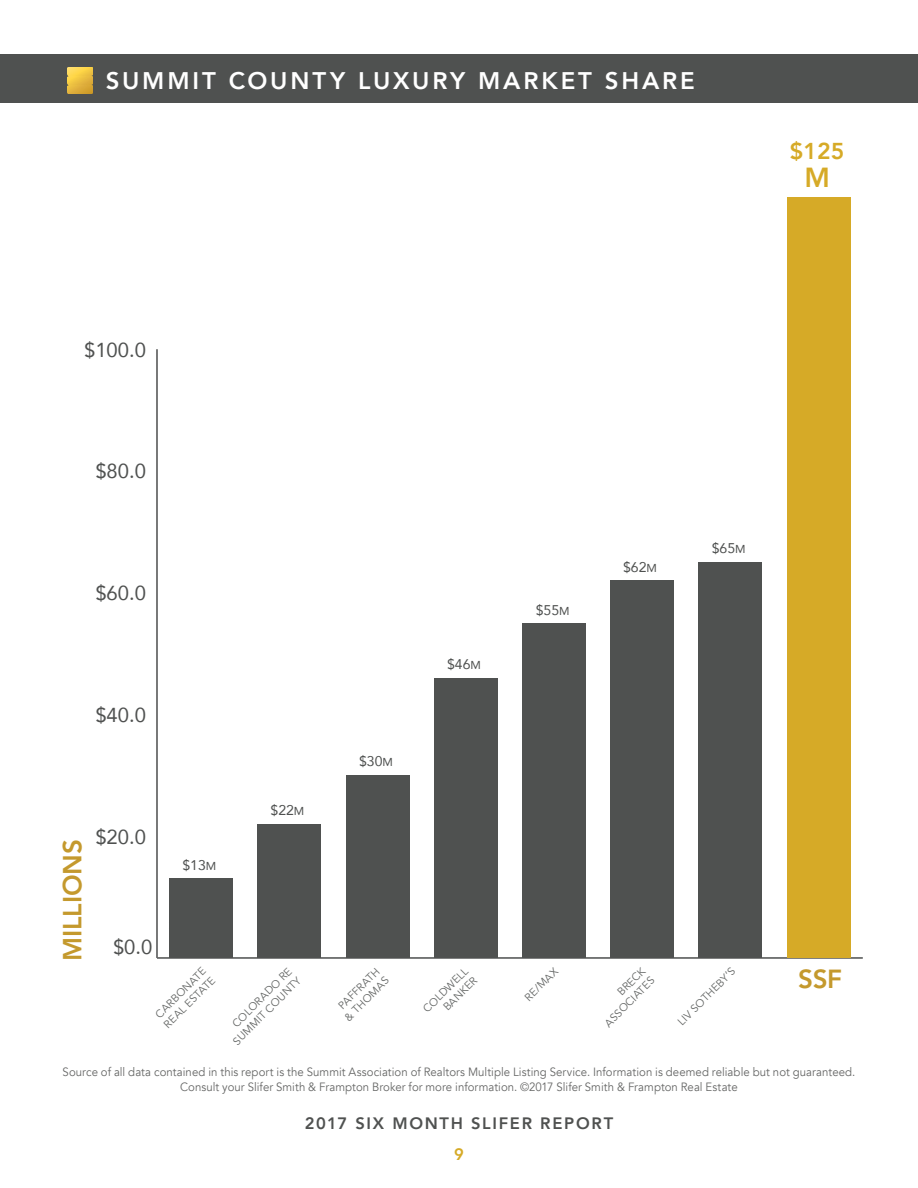
<style>
.page{position:relative;width:918px;height:1188px;background:#fff}
.page>*{position:absolute;margin:0;border:0;box-sizing:border-box;transform-origin:0 0}
.t1{font:800 27.6px "Avenir";color:#d6aa27}
.t2{font:800 25.95px "Avenir LT Std";letter-spacing:-.005em;color:#c4992d}
.t3{font:800 24px "Avenir";letter-spacing:.12em;color:#fff}
.t4{font:800 22.95px "Avenir";color:#d6aa27}
.t5{font:20.25px "Avenir";color:#4f5150}
.t6{font:800 16.5px "Avenir";letter-spacing:.1em;color:#4f5150}
.t7{font:800 16.5px "Avenir";color:#d6aa27}
.t8{font:14.1px "Avenir";color:#4f5150}
.t9{font:12px/15px "Avenir";letter-spacing:.005em;color:#666766;text-align:center;scale:.95 1}
.t10{font:10.8px/13px "Avenir";color:#646665;text-align:right}
.s1{font-size:11.55px}
</style>
<div class="page">
<div style="left:0;top:54px;width:918px;height:48px;background:#4f5150"></div>
<svg style="left:68px;top:67px;width:25px;height:26px"></svg>
<hr style="left:157px;top:957px;width:706px;height:2px;background:#646665">
<hr style="left:156px;top:349px;width:2px;height:609px;background:#646665">
<div style="left:169px;top:879px;width:64px;height:79px;background:#4f5150"></div>
<div style="left:258px;top:824px;width:63px;height:134px;background:#4f5150"></div>
<div style="left:346px;top:775px;width:63px;height:183px;background:#4f5150"></div>
<div style="left:434px;top:678px;width:64px;height:280px;background:#4f5150"></div>
<div style="left:522px;top:623px;width:64px;height:335px;background:#4f5150"></div>
<div style="left:610px;top:581px;width:64px;height:377px;background:#4f5150"></div>
<div style="left:699px;top:562px;width:63px;height:396px;background:#4f5150"></div>
<div style="left:787px;top:197px;width:63px;height:761px;background:#d6aa27"></div>
<h3 class="t3" style="left:106px;top:65px;width:591px">SUMMIT COUNTY LUXURY MARKET SHARE</h3>
<h3 class="t4" style="left:790px;top:136px;width:56px">$125</h3>
<h1 class="t1" style="left:804px;top:159px;width:27px">M</h1>
<h3 class="t5" style="left:84px;top:336px;width:63px">$100.0</h3>
<h3 class="t5" style="left:95px;top:458px;width:52px">$80.0</h3>
<h3 class="t5" style="left:95px;top:580px;width:52px">$60.0</h3>
<p class="t8" style="left:536px;top:601px;width:35px">$55<span class="s1">M</span></p>
<p class="t8" style="left:623px;top:558px;width:35px">$62<span class="s1">M</span></p>
<p class="t8" style="left:712px;top:539px;width:35px">$65<span class="s1">M</span></p>
<h3 class="t5" style="left:95px;top:702px;width:52px">$40.0</h3>
<p class="t8" style="left:359px;top:752px;width:35px">$30<span class="s1">M</span></p>
<p class="t8" style="left:447px;top:655px;width:35px">$46<span class="s1">M</span></p>
<h2 class="t2" style="left:57px;top:961px;width:123px;rotate:-90deg">MILLIONS</h2>
<h3 class="t5" style="left:95px;top:823px;width:52px">$20.0</h3>
<h3 class="t5" style="left:113px;top:934px;width:41px">$0.0</h3>
<p class="t8" style="left:183px;top:856px;width:35px">$13<span class="s1">M</span></p>
<p class="t8" style="left:271px;top:801px;width:35px">$22<span class="s1">M</span></p>
<p class="t10" style="left:152px;top:1013px;width:69px;text-align:left;rotate:-45deg">CARBONATE<br>REAL ESTATE</p>
<p class="t10" style="left:221px;top:1029px;width:93px;rotate:-45deg">COLORADO RE<br>SUMMIT COUNTY</p>
<p class="t10" style="left:333px;top:1006px;width:59px;text-align:center;rotate:-45deg">PAFFRATH &amp; THOMAS</p>
<p class="t10" style="left:421px;top:1006px;width:60px;rotate:-45deg">COLDWELL<br>BANKER</p>
<p class="t10" style="left:522px;top:995px;width:44px;rotate:-45deg">RE/MAX</p>
<p class="t10" style="left:593px;top:1011px;width:67px;rotate:-45deg">BRECK<br>ASSOCIATES</p>
<p class="t10" style="left:675px;top:1019px;width:78px;rotate:-45deg">LIV SOTHEBY’S</p>
<h2 class="t2" style="left:798px;top:964px;width:45px">SSF</h2>
<p class="t9" style="left:63px;top:1064px;width:836px">Source of all data contained in this report is the Summit Association of Realtors Multiple Listing Service. Information is deemed reliable but not guaranteed.<br>Consult your Slifer Smith &amp; Frampton Broker for more information. ©2017 Slifer Smith &amp; Frampton Real Estate</p>
<h3 class="t6" style="left:305px;top:1112px;width:310px">2017 SIX MONTH SLIFER REPORT</h3>
<h3 class="t7" style="left:454px;top:1144px;width:11px">9</h3>
</div>
